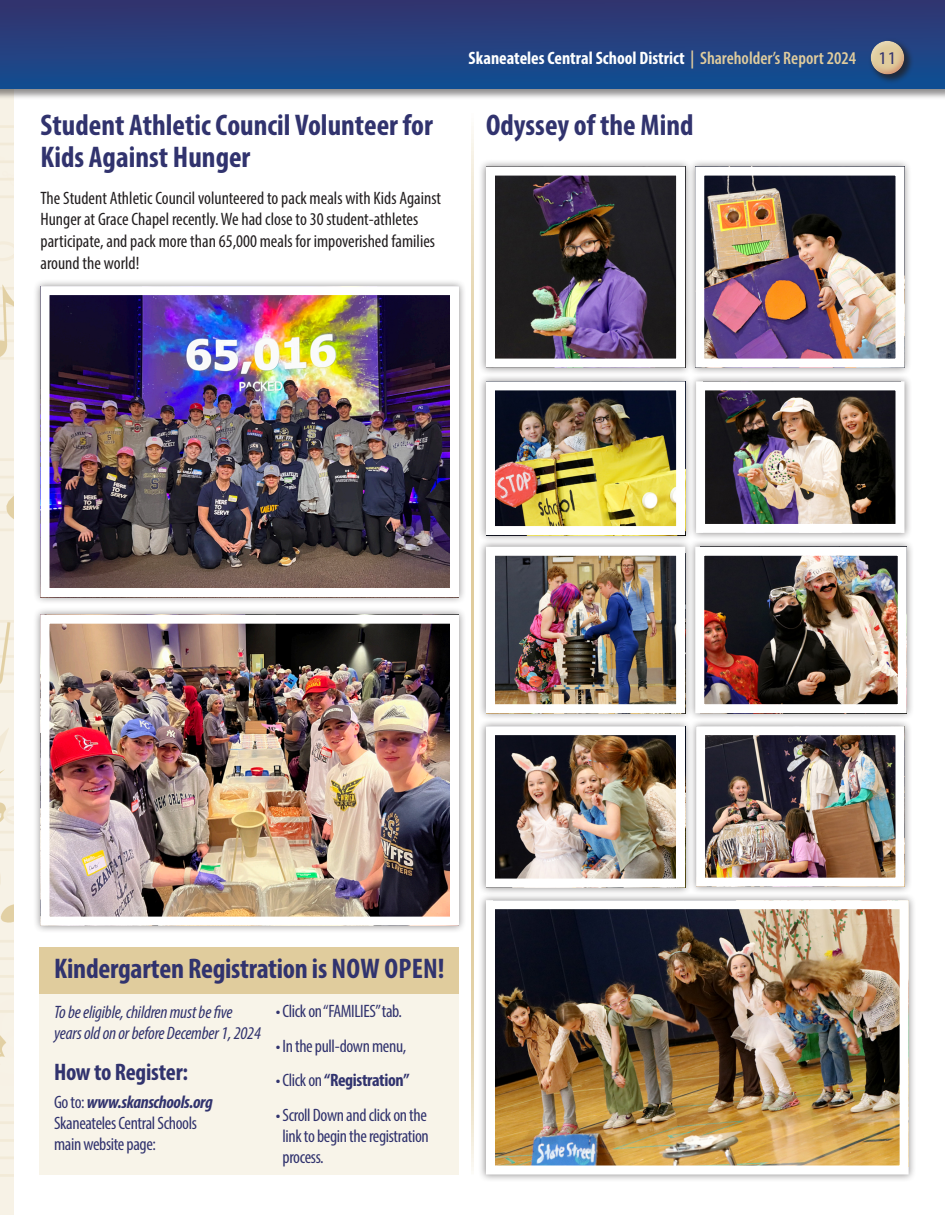
<style>
.page{position:relative;width:945px;height:1215px;background:#fff}
.page>*{position:absolute;margin:0;border:0;box-sizing:border-box;transform-origin:0 0}
.Story_Title{font:30px "Myriad Variable Concept";color:#31336e}
.t1{font:700 condensed 28.5px "Myriad Pro";letter-spacing:-.01em;color:#31336e}
.t2{font:700 condensed 24px "Myriad Pro";letter-spacing:-.01em;color:#31336e}
.Body_Copy{font:18px/21.6px "Myriad Variable Concept";color:#231f20}
.t3{font:condensed 18px/21px "Myriad Pro";letter-spacing:-.02em;color:#31336e;text-align:justify}
.t4{font:italic condensed 18px/21px "Myriad Pro";letter-spacing:-.01em;color:#31336e}
.t5{font:700 condensed 18px "Myriad Pro";color:#fff}
.t6{font:italic 700 condensed 18px "Myriad Pro";letter-spacing:-.02em;color:#31336e}
.t7{font:700 condensed 18px "Myriad Pro";letter-spacing:-.02em;color:#31336e}
.s1{font-weight:600;color:#e0cc9d}
.s2{font-weight:400;font-stretch:normal;color:#31336e}
.s3{font-weight:400;font-style:normal}
.s4{font-weight:400}
</style>
<div class="page">
<img style="left:0;top:100px;width:14px;height:1115px">
<hr style="left:471px;top:109px;width:3px;height:1065px;background:#e0cc9d">
<div style="left:40px;top:947px;width:419px;height:227px;background:#f8f4e9"></div>
<div style="left:40px;top:947px;width:419px;height:47px;background:#e0cc9d"></div>
<div style="left:33px;top:278px;width:434px;height:327px;background:#231f20;opacity:.5"></div>
<img style="left:50px;top:296px;width:399px;height:291px">
<div style="left:40px;top:286px;width:419px;height:311px;border:9px solid #fff"></div>
<div style="left:33px;top:607px;width:434px;height:327px;background:#231f20;opacity:.5"></div>
<img style="left:50px;top:625px;width:399px;height:291px">
<div style="left:40px;top:615px;width:419px;height:311px;border:9px solid #fff"></div>
<div style="left:687px;top:159px;width:225px;height:216px;background:#231f20;opacity:.5"></div>
<img style="left:705px;top:177px;width:189px;height:181px">
<div style="left:695px;top:167px;width:209px;height:201px;border:9px solid #fff"></div>
<div style="left:478px;top:159px;width:215px;height:216px;background:#231f20;opacity:.5"></div>
<img style="left:496px;top:177px;width:179px;height:181px">
<div style="left:486px;top:167px;width:199px;height:201px;border:9px solid #fff"></div>
<div style="left:478px;top:374px;width:215px;height:169px;background:#231f20;opacity:.5"></div>
<img style="left:496px;top:391px;width:179px;height:134px">
<div style="left:486px;top:381px;width:199px;height:154px;border:9px solid #fff"></div>
<div style="left:688px;top:374px;width:224px;height:166px;background:#231f20;opacity:.5"></div>
<img style="left:706px;top:391px;width:188px;height:132px">
<div style="left:696px;top:381px;width:208px;height:152px;border:9px solid #fff"></div>
<div style="left:688px;top:718px;width:224px;height:176px;background:#231f20;opacity:.5"></div>
<img style="left:706px;top:736px;width:188px;height:141px">
<div style="left:696px;top:726px;width:208px;height:161px;border:9px solid #fff"></div>
<div style="left:478px;top:539px;width:215px;height:182px;background:#231f20;opacity:.5"></div>
<img style="left:496px;top:557px;width:179px;height:146px">
<div style="left:486px;top:547px;width:199px;height:166px;border:9px solid #fff"></div>
<div style="left:687px;top:539px;width:227px;height:182px;background:#231f20;opacity:.5"></div>
<img style="left:705px;top:557px;width:192px;height:146px">
<div style="left:695px;top:547px;width:212px;height:166px;border:9px solid #fff"></div>
<div style="left:478px;top:892px;width:438px;height:290px;background:#231f20;opacity:.5"></div>
<img style="left:496px;top:910px;width:403px;height:254px">
<div style="left:486px;top:900px;width:423px;height:274px;border:9px solid #fff"></div>
<div style="left:478px;top:718px;width:215px;height:177px;background:#231f20;opacity:.5"></div>
<img style="left:496px;top:736px;width:179px;height:142px">
<div style="left:486px;top:726px;width:199px;height:162px;border:9px solid #fff"></div>
<div style="left:0;top:0;width:945px;height:100px;background:#231f20;opacity:.5"></div>
<div style="left:0;top:0;width:944px;height:88px;background:linear-gradient(to bottom,#35336e,#124e92)"></div>
<div style="left:868px;top:38px;width:47px;height:47px;background:#231f20;opacity:.75"></div>
<div style="left:870px;top:39px;width:36px;height:30px;background:#fff;opacity:.75"></div>
<div style="left:870px;top:43px;width:36px;height:32px;background:#d1232a;opacity:.63"></div>
<p class="t5" style="left:469px;top:47px;width:430px">Skaneateles Central School District <span class="s1">| Shareholder’s Report 2024</span> <span class="s2">11</span></p>
<p class="Story_Title" style="left:40px;top:108px;width:394px">Student Athletic Council Volunteer for</p>
<p class="Story_Title" style="left:486px;top:108px;width:209px">Odyssey of the Mind</p>
<p class="Story_Title" style="left:40px;top:139px;width:211px">Kids Against Hunger</p>
<p class="Body_Copy" style="left:40px;top:187px;width:402px">The Student Athletic Council volunteered to pack meals with Kids Against Hunger at Grace Chapel recently. We had close to 30 student-athletes participate, and pack more than 65,000 meals for impoverished families around the world!</p>
<p class="t1" style="left:54px;top:951px;width:392px">Kindergarten Registration is NOW OPEN!</p>
<p class="t4" style="left:54px;top:1001px;width:208px">To be eligible, children must be five years old on or before December 1, 2024</p>
<p class="t2" style="left:54px;top:1057px;width:136px">How to Register:</p>
<p class="t6" style="left:54px;top:1091px;width:160px"><span class="s3">Go to:</span> www.skanschools.org</p>
<p class="t3" style="left:54px;top:1112px;width:144px">Skaneateles Central Schools main website page:</p>
<p class="t3" style="left:276px;top:1001px;width:128px">• Click on “FAMILIES” tab.</p>
<p class="t3" style="left:276px;top:1035px;width:132px">• In the pull-down menu,</p>
<p class="t7" style="left:276px;top:1069px;width:135px"><span class="s4">• Click on</span> “Registration”</p>
<p class="t3" style="left:283px;top:1104px;width:148px;text-indent:-7px">• Scroll Down and click on the link to begin the registration process.</p>
</div>
